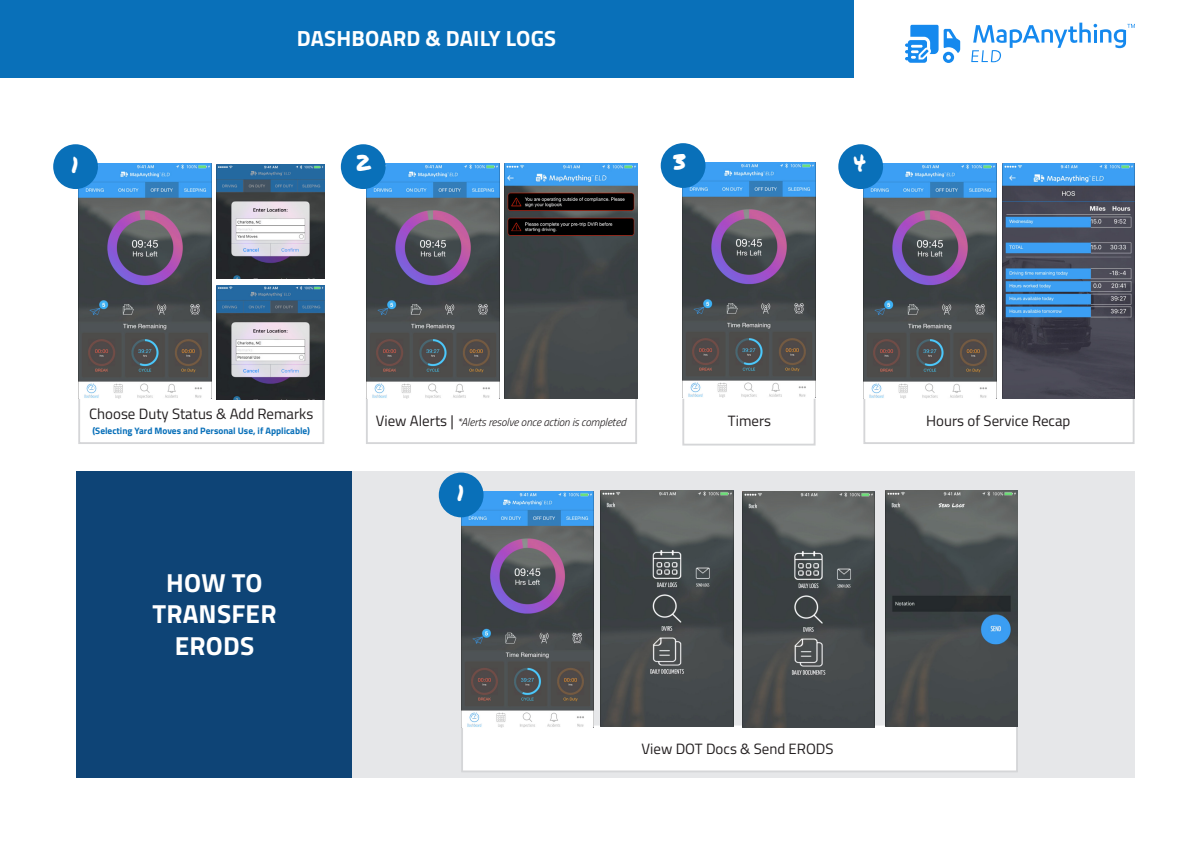
<style>
.page{position:relative;width:1188px;height:864px;background:#fff}
.page>*{position:absolute;margin:0;border:0;box-sizing:border-box;transform-origin:0 0}
.t1{font:700 26.1px/31.3px "Titillium Web";letter-spacing:.01em;color:#fff;text-align:center}
.t2{font:22.35px "Permanent Marker";color:#fff}
.t3{font:700 21.9px "Titillium Web";letter-spacing:.01em;color:#fff}
.t4{font:14.85px "Titillium Web";color:#231f20}
.t5{font:italic 300 11.25px "Titillium Web";letter-spacing:-.01em;color:#231f20}
.t6{font:700 9.3px "Titillium Web";color:#0970b9}
.s1{font-weight:400;font-style:normal;font-size:14.85px}
</style>
<div class="page">
<div style="left:0;top:0;width:853px;height:78px;background:#0970b9"></div>
<div style="left:96px;top:471px;width:1039px;height:307px;background:#e6e7e9"></div>
<div style="left:682px;top:398px;width:134px;height:48px;border:2px solid #d5d6d8"></div>
<img style="left:683px;top:162px;width:133px;height:236px">
<div style="left:661px;top:143px;width:45px;height:45px;background:#0970b9;border-radius:50%"></div>
<div style="left:78px;top:396px;width:246px;height:48px;border:2px solid #d5d6d8"></div>
<img style="left:217px;top:164px;width:107px;height:114px">
<img style="left:217px;top:285px;width:107px;height:114px">
<img style="left:79px;top:163px;width:132px;height:236px">
<div style="left:53px;top:144px;width:45px;height:45px;background:#0970b9;border-radius:50%"></div>
<div style="left:366px;top:396px;width:271px;height:48px;border:2px solid #d5d6d8"></div>
<img style="left:505px;top:163px;width:132px;height:236px">
<img style="left:366px;top:163px;width:133px;height:236px">
<div style="left:341px;top:144px;width:45px;height:45px;background:#0970b9;border-radius:50%"></div>
<div style="left:863px;top:396px;width:272px;height:48px;border:2px solid #d5d6d8"></div>
<img style="left:1002px;top:163px;width:133px;height:236px">
<img style="left:864px;top:163px;width:132px;height:236px">
<div style="left:838px;top:144px;width:45px;height:45px;background:#0970b9;border-radius:50%"></div>
<div style="left:461px;top:725px;width:557px;height:47px;background:#fff;border:2px solid #d5d6d8"></div>
<img style="left:461px;top:492px;width:133px;height:236px">
<img style="left:742px;top:492px;width:133px;height:236px">
<img style="left:885px;top:491px;width:133px;height:235px">
<div style="left:439px;top:473px;width:45px;height:44px;background:#0970b9;border-radius:50%"></div>
<div style="left:77px;top:471px;width:275px;height:307px;background:#0e4476"></div>
<img style="left:601px;top:491px;width:133px;height:235px">
<svg style="left:971px;top:23px;width:164px;height:39px"></svg>
<svg style="left:905px;top:25px;width:55px;height:38px"></svg>
<h2 class="t2" style="left:71px;top:148px;width:9px">1</h2>
<h3 class="t3" style="left:297px;top:22px;width:261px">DASHBOARD &amp; DAILY LOGS</h3>
<h2 class="t2" style="left:355px;top:147px;width:16px">2</h2>
<h2 class="t2" style="left:673px;top:145px;width:14px">3</h2>
<h2 class="t2" style="left:853px;top:147px;width:15px">4</h2>
<p class="t4" style="left:89px;top:403px;width:226px">Choose Duty Status &amp; Add Remarks</p>
<p class="t6" style="left:92px;top:423px;width:219px">(Selecting Yard Moves and Personal Use, if Applicable)</p>
<h1 class="t1" style="left:152px;top:566px;width:126px">HOW TO<br>TRANSFER<br>ERODS</h1>
<p class="t5" style="left:376px;top:414px;width:251px"><span class="s1">View Alerts |</span> *Alerts resolve once action is completed</p>
<h2 class="t2" style="left:457px;top:477px;width:9px">1</h2>
<p class="t4" style="left:728px;top:410px;width:45px">Timers</p>
<p class="t4" style="left:642px;top:738px;width:193px">View DOT Docs &amp; Send ERODS</p>
<p class="t4" style="left:926px;top:410px;width:146px">Hours of Service Recap</p>
</div>
